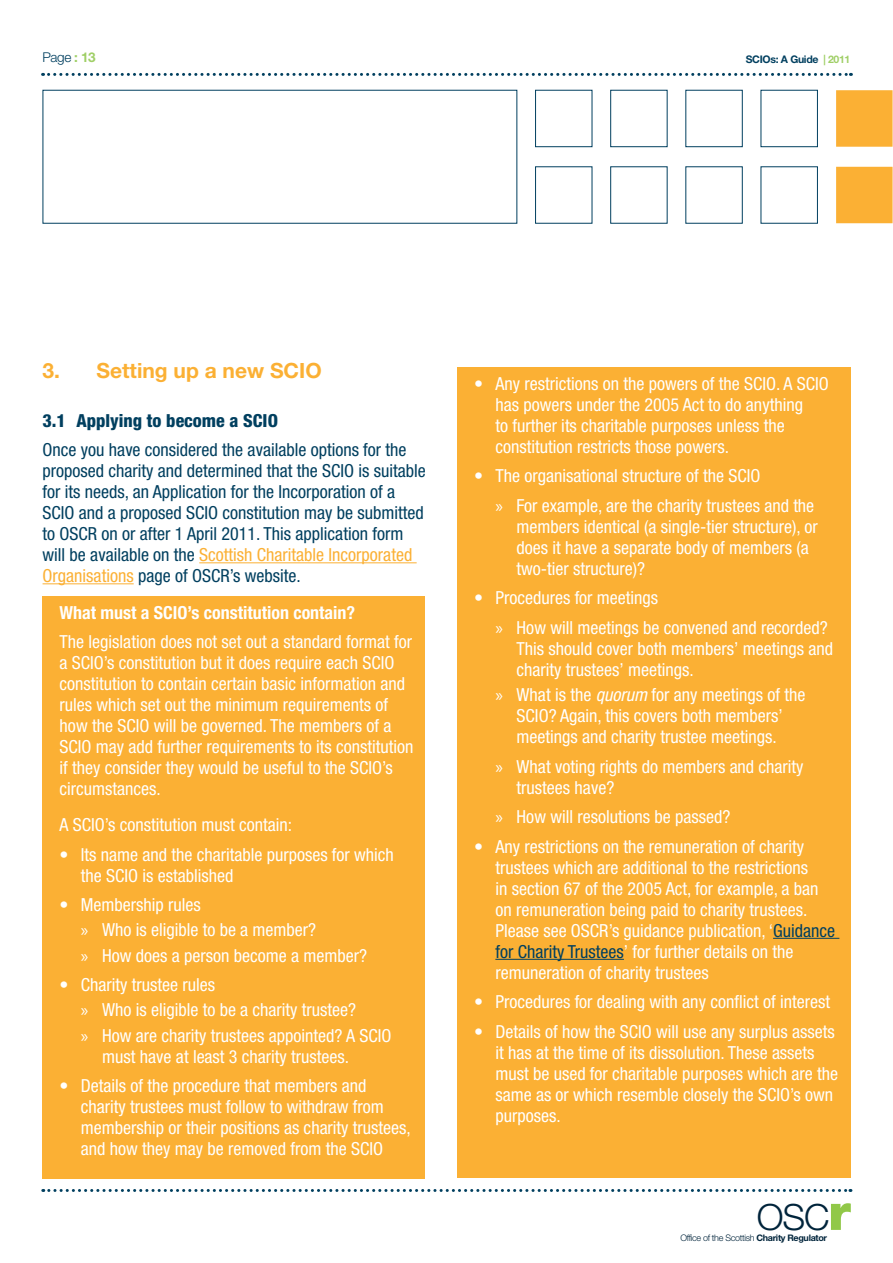
<style>
.page{position:relative;width:893px;height:1263px;background:#fff}
.page>*{position:absolute;margin:0;border:0;box-sizing:border-box;transform-origin:0 0}
.t1{font:300 36.15px "Helvetica Neue";color:#00243b}
.t2{font:700 21px "Helvetica Neue LT";color:#fbb034}
.t3{font:condensed 18px/21px "Helvetica Neue LT";color:#fff}
.t4{font:condensed 18px/21px "Helvetica Neue LT";color:#003f5f}
.t5{font:700 condensed 18px "Helvetica Neue LT";color:#fff}
.t6{font:800 condensed 18px "Helvetica Neue LT";color:#003f5f}
.t7{font:300 13.5px "Helvetica Neue LT";color:#003f5f}
.t8{font:700 10.5px "Helvetica Neue LT";letter-spacing:-.03em;color:#003f5f}
.t9{font:300 9px "Helvetica Neue";letter-spacing:-.035em;color:#00243b}
.s1{font-weight:700;color:#a0cf67}
.s2{color:#a0cf67}
.s3{color:#fbb034}
.s4{font-family:"Myriad Pro";font-stretch:normal}
.s5{font-style:italic}
.s6{color:#003f5f}
.s7{font-family:"Helvetica Neue LT";font-weight:900;font-size:50.1px;color:#91c848}
.s8{font-weight:700}
</style>
<div class="page">
<svg style="left:43px;top:73px;width:808px;height:3px"></svg>
<svg style="left:43px;top:1189px;width:808px;height:3px"></svg>
<div style="left:685px;top:90px;width:58px;height:57px;border:1px solid #003f5f"></div>
<div style="left:535px;top:90px;width:57px;height:57px;border:1px solid #003f5f"></div>
<div style="left:761px;top:90px;width:57px;height:57px;border:1px solid #003f5f"></div>
<div style="left:610px;top:90px;width:58px;height:57px;border:1px solid #003f5f"></div>
<svg style="left:836px;top:90px;width:57px;height:133px;background:#fbbc54"></svg>
<hr style="left:199px;top:562px;width:218px;height:1px;background:#fbb034">
<hr style="left:43px;top:583px;width:91px;height:1px;background:#fbb034">
<div style="left:43px;top:596px;width:382px;height:583px;background:#fbb034"></div>
<div style="left:457px;top:367px;width:393px;height:811px;background:#fbb034"></div>
<hr style="left:773px;top:938px;width:66px;height:1px;background:#003f5f">
<hr style="left:495px;top:959px;width:129px;height:1px;background:#003f5f">
<p class="t7" style="left:43px;top:49px;width:55px">Page <span class="s1">: 13</span></p>
<p class="t8" style="left:746px;top:53px;width:106px">SCIOs: A Guide <span class="s2">| 2011</span></p>
<p class="t2" style="left:43px;top:357px;width:281px">3. Setting up a new SCIO</p>
<p class="t6" style="left:43px;top:409px;width:237px">3.1 Applying to become a SCIO</p>
<p class="t4" style="left:43px;top:439px;width:385px">Once you have considered the available options for the proposed charity and determined that the SCIO is suitable for its needs, an Application for the Incorporation of a SCIO and a proposed SCIO constitution may be submitted to OSCR on or after 1 April 2011. This application form will be available on the <span class="s3">Scottish Charitable Incorporated Organisations</span> page of OSCR’s website.</p>
<p class="t5" style="left:60px;top:601px;width:297px">What must a SCIO’s constitution contain?</p>
<p class="t3" style="left:60px;top:631px;width:355px">The legislation does not set out a standard format for a SCIO’s constitution but it does require each SCIO constitution to contain certain basic information and rules which set out the minimum requirements of how the SCIO will be governed. The members of a SCIO may add further requirements to its constitution if they consider they would be useful to the SCIO’s circumstances.</p>
<p class="t3" style="left:60px;top:814px;width:234px">A SCIO’s constitution must contain:</p>
<p class="t3" style="left:81px;top:843px;width:315px;text-indent:-21px">• Its name and the charitable purposes for which the SCIO is established</p>
<p class="t3" style="left:81px;top:892px;width:288px;line-height:25.2px;text-indent:-21px">• Membership rules<br><span class="s4">»</span> Who is eligible to be a member?<br><span class="s4">»</span> How does a person become a member?</p>
<p class="t3" style="left:81px;top:972px;width:312px;line-height:25.2px;text-indent:-21px">• Charity trustee rules<br><span class="s4">»</span> Who is eligible to be a charity trustee?<br><span class="s4">»</span> How are charity trustees appointed? A SCIO</p>
<p class="t3" style="left:102px;top:1046px;width:249px">must have at least 3 charity trustees.</p>
<p class="t3" style="left:81px;top:1075px;width:332px;text-indent:-21px">• Details of the procedure that members and charity trustees must follow to withdraw from membership or their positions as charity trustees, and how they may be removed from the SCIO</p>
<p class="t3" style="left:495px;top:373px;width:335px;text-indent:-21px">• Any restrictions on the powers of the SCIO. A SCIO has powers under the 2005 Act to do anything<br>to further its charitable purposes unless the constitution restricts those powers.</p>
<p class="t3" style="left:495px;top:461px;width:320px;line-height:29.5px;text-indent:-21px">• The organisational structure of the SCIO<br><span class="s4">»</span> For example, are the charity trustees and the</p>
<p class="t3" style="left:517px;top:516px;width:303px">members identical (a single-tier structure), or does it have a separate body of members (a two-tier structure)?</p>
<p class="t3" style="left:495px;top:583px;width:334px;line-height:29.5px;text-indent:-21px">• Procedures for meetings<br><span class="s4">»</span> How will meetings be convened and recorded?</p>
<p class="t3" style="left:517px;top:638px;width:318px">This should cover both members’ meetings and charity trustees’ meetings.</p>
<p class="t3" style="left:495px;top:684px;width:312px;text-align:center"><span class="s4">»</span> What is the <span class="s5">quorum</span> for any meetings of the<br>SCIO? Again, this covers both members’ meetings and charity trustee meetings.</p>
<p class="t3" style="left:517px;top:755px;width:288px;text-indent:-21px"><span class="s4">»</span> What voting rights do members and charity trustees have?</p>
<p class="t3" style="left:495px;top:806px;width:236px"><span class="s4">»</span> How will resolutions be passed?</p>
<p class="t3" style="left:495px;top:836px;width:341px;text-indent:-21px">• Any restrictions on the remuneration of charity trustees which are additional to the restrictions<br>in section 67 of the 2005 Act, for example, a ban on remuneration being paid to charity trustees.<br>Please see OSCR’s guidance publication, ‘<span class="s6">Guidance for Charity Trustees</span>’ for further details on the remuneration of charity trustees</p>
<p class="t3" style="left:474px;top:991px;width:357px">• Procedures for dealing with any conflict of interest</p>
<p class="t3" style="left:495px;top:1021px;width:344px;text-indent:-21px">• Details of how the SCIO will use any surplus assets it has at the time of its dissolution. These assets must be used for charitable purposes which are the same as or which resemble closely the SCIO’s own purposes.</p>
<h1 class="t1" style="left:757px;top:1195px;width:95px">OSC<span class="s7">r</span></h1>
<p class="t9" style="left:681px;top:1233px;width:148px">Office of the Scottish <span class="s8">Charity Regulator</span></p>
</div>
